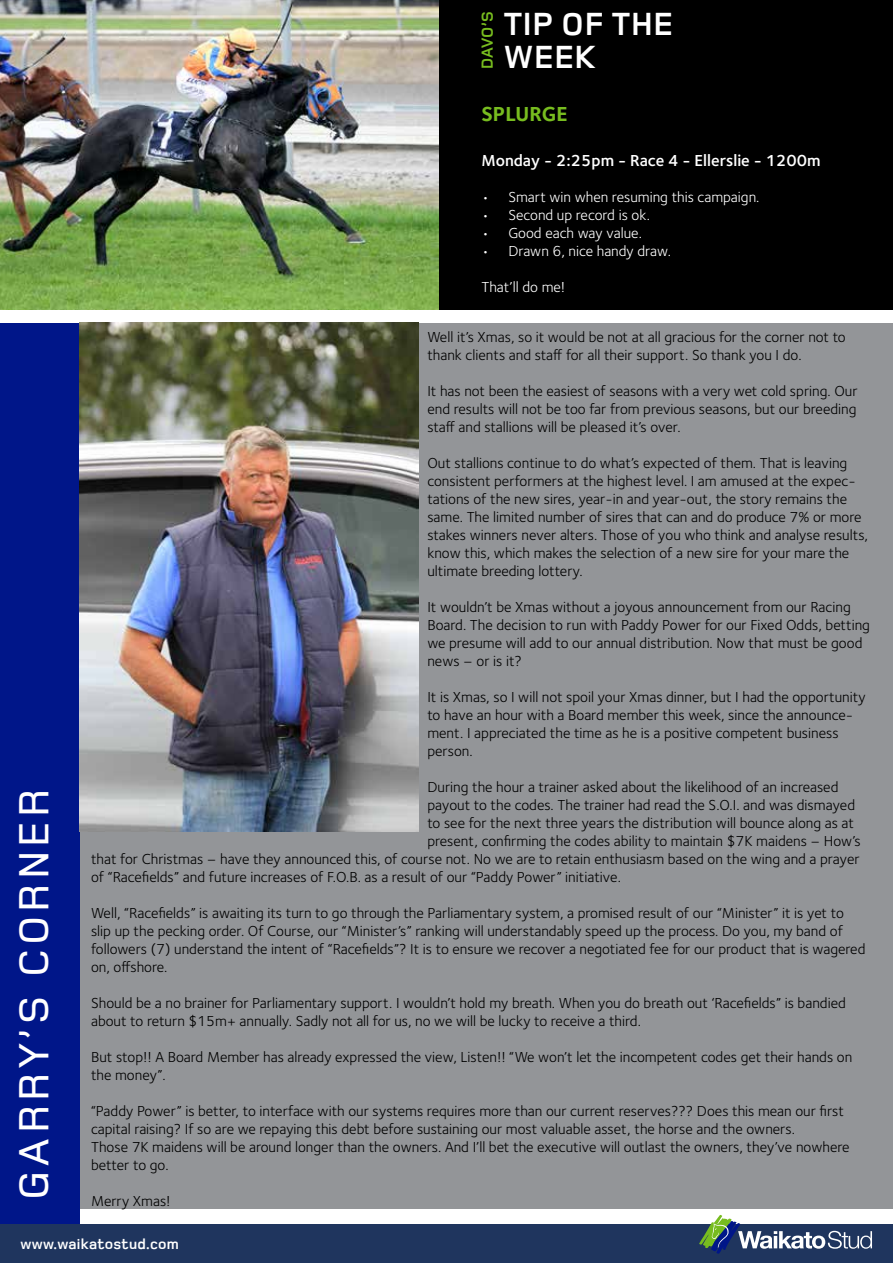
<style>
.page{position:relative;width:893px;height:1263px;background:#fff}
.page>*{position:absolute;margin:0;border:0;box-sizing:border-box;transform-origin:0 0}
.t1{font:500 43.5px "Foundry Monoline";letter-spacing:.095em;color:#fff}
.t2{font:700 33px "Foundry Monoline";letter-spacing:.02em;color:#fff}
.t3{font:700 21px "Foundry Sterling";color:#77bc1f}
.t4{font:600 16.5px "Foundry Sterling";color:#fff}
.t5{font:700 16.5px "Foundry Monoline";color:#77bc1f}
.t6{font:15px/18px "Foundry Sterling";color:#000}
.t7{font:15px "Foundry Sterling";color:#fff}
.t8{font:700 15px "Foundry Monoline";letter-spacing:.02em;color:#fff}
</style>
<div class="page">
<div style="left:0;top:1224px;width:893px;height:39px;background:#1f355e"></div>
<svg style="left:699px;top:1215px;width:173px;height:39px"></svg>
<div style="left:0;top:323px;width:893px;height:886px;background:#939598"></div>
<div style="left:0;top:323px;width:80px;height:901px;background:#001689"></div>
<img style="left:80px;top:323px;width:339px;height:509px">
<div style="left:290px;top:0;width:603px;height:310px;background:#000"></div>
<img style="left:0;top:0;width:438px;height:310px">
<p class="t5" style="left:479px;top:69px;width:60px;rotate:-90deg">DAVO’S</p>
<h2 class="t2" style="left:504px;top:7px;width:171px">TIP OF THE</h2>
<h2 class="t2" style="left:504px;top:40px;width:94px">WEEK</h2>
<h1 class="t1" style="left:11px;top:1200px;width:413px;rotate:-90deg">GARRY’S CORNER</h1>
<h3 class="t3" style="left:481px;top:101px;width:88px">SPLURGE</h3>
<p class="t4" style="left:481px;top:150px;width:341px">Monday - 2:25pm - Race 4 - Ellerslie - 1200m</p>
<p class="t7" style="left:481px;top:188px;width:280px">• Smart win when resuming this campaign.</p>
<p class="t7" style="left:481px;top:206px;width:170px">• Second up record is ok.</p>
<p class="t7" style="left:481px;top:224px;width:162px">• Good each way value.</p>
<p class="t7" style="left:481px;top:242px;width:191px">• Drawn 6, nice handy draw.</p>
<p class="t7" style="left:481px;top:278px;width:85px">That’ll do me!</p>
<p class="t6" style="left:427px;top:328px;width:420px">Well it’s Xmas, so it would be not at all gracious for the corner not to thank clients and staff for all their support. So thank you I do.</p>
<p class="t6" style="left:427px;top:382px;width:432px;text-align:justify">It has not been the easiest of seasons with a very wet cold spring. Our end results will not be too far from previous seasons, but our breeding staff and stallions will be pleased it’s over.</p>
<p class="t6" style="left:427px;top:454px;width:442px">Out stallions continue to do what’s expected of them. That is leaving consistent performers at the highest level. I am amused at the expec&shy;tations of the new sires, year-in and year-out, the story remains the same. The limited number of sires that can and do produce 7% or more stakes winners never alters. Those of you who think and analyse results, know this, which makes the selection of a new sire for your mare the ultimate breeding lottery.</p>
<p class="t6" style="left:427px;top:598px;width:444px">It wouldn’t be Xmas without a joyous announcement from our Racing Board. The decision to run with Paddy Power for our Fixed Odds, betting we presume will add to our annual distribution. Now that must be good news – or is it?</p>
<p class="t6" style="left:427px;top:688px;width:440px">It is Xmas, so I will not spoil your Xmas dinner, but I had the opportunity to have an hour with a Board member this week, since the announce&shy;ment. I appreciated the time as he is a positive competent business person.</p>
<p class="t6" style="left:427px;top:778px;width:413px">During the hour a trainer asked about the likelihood of an increased</p>
<p class="t6" style="left:427px;top:796px;width:429px">payout to the codes. The trainer had read the S.O.I. and was dismayed</p>
<p class="t6" style="left:427px;top:814px;width:428px">to see for the next three years the distribution will bounce along as at</p>
<p class="t6" style="left:427px;top:832px;width:435px">present, confirming the codes ability to maintain $7K maidens – How’s</p>
<p class="t6" style="left:91px;top:850px;width:770px">that for Christmas – have they announced this, of course not. No we are to retain enthusiasm based on the wing and a prayer</p>
<p class="t6" style="left:91px;top:868px;width:531px">of “Racefields” and future increases of F.O.B. as a result of our “Paddy Power” initiative.</p>
<p class="t6" style="left:91px;top:904px;width:776px">Well, “Racefields” is awaiting its turn to go through the Parliamentary system, a promised result of our “Minister” it is yet to slip up the pecking order. Of Course, our “Minister’s” ranking will understandably speed up the process. Do you, my band of followers (7) understand the intent of “Racefields”? It is to ensure we recover a negotiated fee for our product that is wagered on, offshore.</p>
<p class="t6" style="left:91px;top:994px;width:756px">Should be a no brainer for Parliamentary support. I wouldn’t hold my breath. When you do breath out ‘Racefields” is bandied about to return $15m+ annually. Sadly not all for us, no we will be lucky to receive a third.</p>
<p class="t6" style="left:91px;top:1048px;width:763px">But stop!! A Board Member has already expressed the view, Listen!! “We won’t let the incompetent codes get their hands on the money”.</p>
<p class="t6" style="left:91px;top:1102px;width:760px">“Paddy Power” is better, to interface with our systems requires more than our current reserves??? Does this mean our first capital raising? If so are we repaying this debt before sustaining our most valuable asset, the horse and the owners.<br>Those 7K maidens will be around longer than the owners. And I’ll bet the executive will outlast the owners, they’ve nowhere better to go.</p>
<p class="t6" style="left:91px;top:1192px;width:81px">Merry Xmas!</p>
<p class="t8" style="left:20px;top:1235px;width:160px">www.waikatostud.com</p>
</div>
